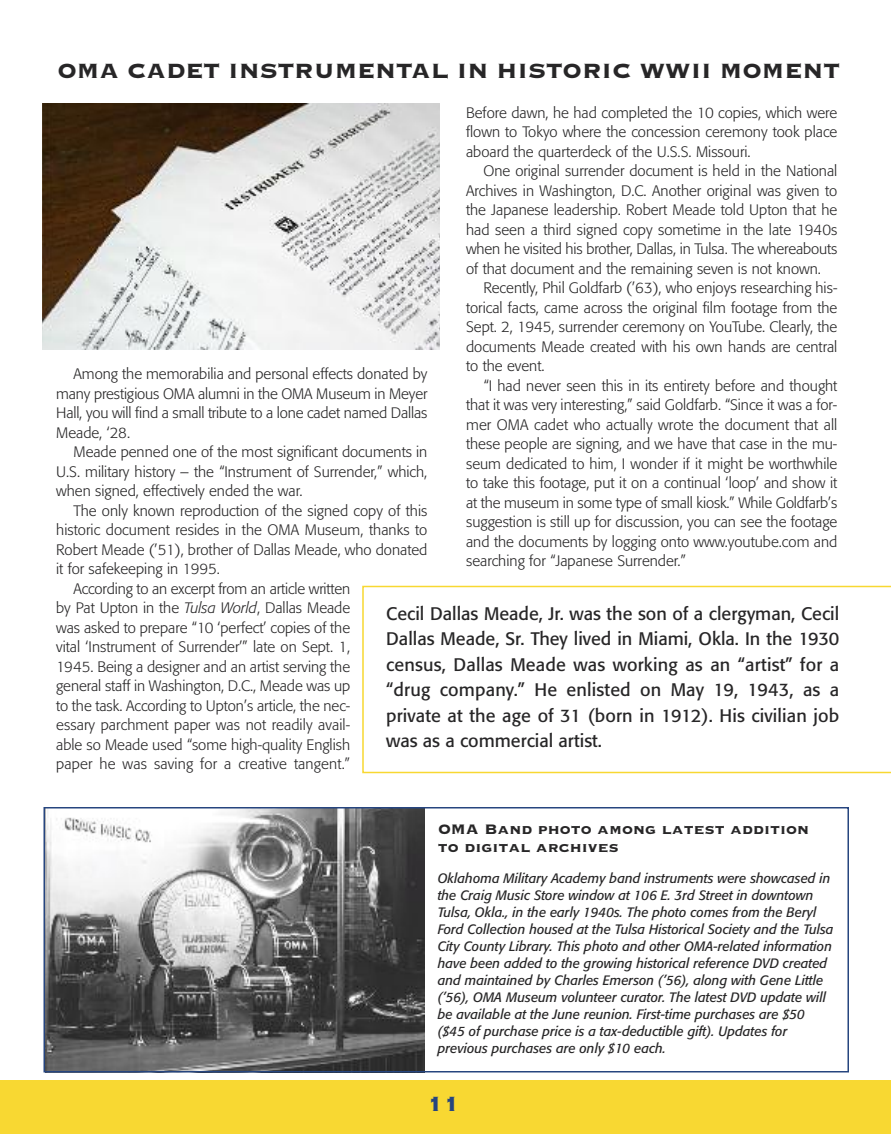
<style>
.page{position:relative;width:891px;height:1134px;background:#fff}
.page>*{position:absolute;margin:0;border:0;box-sizing:border-box;transform-origin:0 0}
.t1{font:27px "Copperplate Thirty Three BC";color:#272627}
.t2{font:27px "Copperplate Thirty Three BC";color:#26457f}
.t3{font:18px/25.5px "Formata";letter-spacing:.005em;color:#272627;text-align:justify}
.t4{font:18px/18px "Copperplate Thirty Three BC";color:#272627}
.t5{font:300 15px/19.5px "Formata";color:#272627;text-align:justify}
.t6{font:italic 13.5px/17px "Formata";color:#272627}
.s1{font-style:italic}
</style>
<div class="page">
<div style="left:0;top:1080px;width:891px;height:54px;background:#f8d832"></div>
<img style="left:42px;top:104px;width:398px;height:245px">
<img style="left:47px;top:810px;width:377px;height:259px">
<div style="left:44px;top:807px;width:805px;height:265px;border:2px solid #26457f"></div>
<svg style="left:362px;top:586px;width:529px;height:187px"></svg>
<h1 class="t1" style="left:58px;top:53px;width:784px">OMA CADET INSTRUMENTAL IN HISTORIC WWII MOMENT</h1>
<p class="t5" style="left:466px;top:104px;width:373px">Before dawn, he had completed the 10 copies, which were flown to Tokyo where the concession ceremony took place aboard the quarterdeck of the U.S.S. Missouri.</p>
<p class="t5" style="left:466px;top:162px;width:373px;text-indent:17px">One original surrender document is held in the National Archives in Washington, D.C. Another original was given to the Japanese leadership. Robert Meade told Upton that he had seen a third signed copy sometime in the late 1940s when he visited his brother, Dallas, in Tulsa. The whereabouts of that document and the remaining seven is not known.</p>
<p class="t5" style="left:466px;top:279px;width:373px;text-indent:17px">Recently, Phil Goldfarb (’63), who enjoys researching his&shy;torical facts, came across the original film footage from the Sept. 2, 1945, surrender ceremony on YouTube. Clearly, the documents Meade created with his own hands are central to the event.</p>
<p class="t5" style="left:466px;top:377px;width:373px;text-indent:17px">“I had never seen this in its entirety before and thought that it was very interesting,” said Goldfarb. “Since it was a for&shy;mer OMA cadet who actually wrote the document that all these people are signing, and we have that case in the mu&shy;seum dedicated to him, I wonder if it might be worthwhile to take this footage, put it on a continual ‘loop’ and show it at the museum in some type of small kiosk.” While Goldfarb’s suggestion is still up for discussion, you can see the footage and the documents by logging onto www.youtube.com and searching for “Japanese Surrender.”</p>
<p class="t5" style="left:56px;top:365px;width:373px;text-indent:17px">Among the memorabilia and personal effects donated by many prestigious OMA alumni in the OMA Museum in Meyer Hall, you will find a small tribute to a lone cadet named Dallas Meade, ‘28.</p>
<p class="t5" style="left:56px;top:443px;width:373px;text-indent:17px">Meade penned one of the most significant documents in U.S. military history – the “Instrument of Surrender,” which, when signed, effectively ended the war.</p>
<p class="t5" style="left:73px;top:502px;width:355px">The only known reproduction of the signed copy of this</p>
<p class="t5" style="left:56px;top:521px;width:373px">historic document resides in the OMA Museum, thanks to</p>
<p class="t5" style="left:56px;top:541px;width:373px">Robert Meade (’51), brother of Dallas Meade, who donated</p>
<p class="t5" style="left:56px;top:560px;width:165px">it for safekeeping in 1995.</p>
<p class="t5" style="left:73px;top:580px;width:278px">According to an excerpt from an article written</p>
<p class="t5" style="left:56px;top:599px;width:296px">by Pat Upton in the <span class="s1">Tulsa World</span>, Dallas Meade</p>
<p class="t5" style="left:56px;top:619px;width:296px">was asked to prepare “10 ‘perfect’ copies of the</p>
<p class="t5" style="left:56px;top:638px;width:296px">vital ‘Instrument of Surrender’” late on Sept. 1,</p>
<p class="t5" style="left:56px;top:658px;width:296px">1945. Being a designer and an artist serving the</p>
<p class="t5" style="left:56px;top:677px;width:296px">general staff in Washington, D.C., Meade was up</p>
<p class="t5" style="left:56px;top:697px;width:296px">to the task. According to Upton’s article, the nec-</p>
<p class="t5" style="left:56px;top:716px;width:296px">essary parchment paper was not readily avail-</p>
<p class="t5" style="left:56px;top:736px;width:296px">able so Meade used “some high-quality English</p>
<p class="t5" style="left:56px;top:755px;width:296px">paper he was saving for a creative tangent.”</p>
<p class="t3" style="left:386px;top:602px;width:455px">Cecil Dallas Meade, Jr. was the son of a clergyman, Cecil Dallas Meade, Sr. They lived in Miami, Okla. In the 1930 census, Dallas Meade was working as an “artist” for a “drug company.” He enlisted on May 19, 1943, as a private at the age of 31 (born in 1912). His civilian job was as a commercial artist.</p>
<p class="t4" style="left:438px;top:819px;width:373px">OMA Band photo among latest addition to digital archives</p>
<p class="t6" style="left:438px;top:871px;width:397px">Oklahoma Military Academy band instruments were showcased in the Craig Music Store window at 106 E. 3rd Street in downtown Tulsa, Okla., in the early 1940s. The photo comes from the Beryl Ford Collection housed at the Tulsa Historical Society and the Tulsa City County Library. This photo and other OMA-related information have been added to the growing historical reference DVD created and maintained by Charles Emerson (’56), along with Gene Little (’56), OMA Museum volunteer curator. The latest DVD update will be available at the June reunion. First-time purchases are $50 ($45 of purchase price is a tax-deductible gift). Updates for previous purchases are only $10 each.</p>
<h1 class="t2" style="left:427px;top:1088px;width:34px">1111</h1>
</div>
